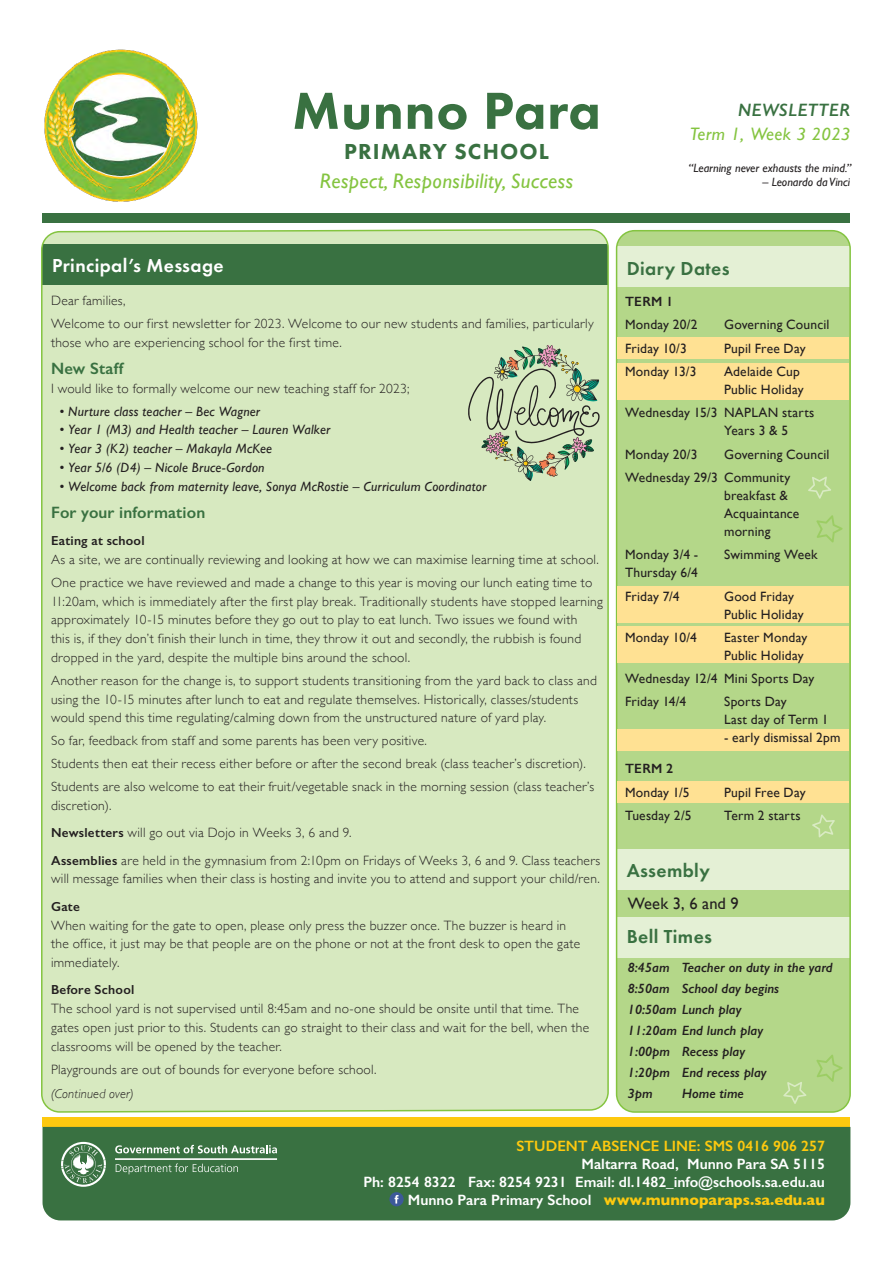
<style>
.page{position:relative;width:893px;height:1263px;background:#fff}
.page>*{position:absolute;margin:0;border:0;box-sizing:border-box;transform-origin:0 0}
.t1{font:800 54px "Futura PT";letter-spacing:.02em;color:#397141}
.t2{font:800 22.5px "Futura PT";letter-spacing:.05em;color:#397141}
.t3{font:italic 21px "Gill Sans";letter-spacing:.02em;color:#84c440}
.t4{font:600 19.5px "Futura PT";letter-spacing:.02em;color:#397141}
.t5{font:600 19.5px "Futura PT";letter-spacing:.02em;color:#fff}
.t6{font:italic 18px "Gill Sans";letter-spacing:.02em;color:#84c440}
.t7{font:italic 600 18px "Gill Sans";letter-spacing:.02em;color:#397141}
.t8{font:600 16.5px "Gill Sans";letter-spacing:.01em;color:#397141}
.t9{font:16.5px "Gill Sans";letter-spacing:.005em;color:#231f20}
.t10{font:600 15px/18px "Gill Sans";color:#fff;text-align:right}
.t11{font:600 15px "Gill Sans";color:#fec90f}
.t12{font:300 13.5px/18.8px "Gill Sans";letter-spacing:.02em;color:#231f20}
.t13{font:13.5px/18px "Gill Sans";letter-spacing:.01em;color:#231f20}
.t14{font:italic 13.5px "Gill Sans";letter-spacing:.015em;color:#231f20}
.t15{font:italic 600 13.5px/21px "Gill Sans";color:#231f20}
.t16{font:600 13.5px "Gill Sans";letter-spacing:.02em;color:#231f20}
.t17{font:600 13.2px "Gill Sans";letter-spacing:.02em;color:#231f20}
.t18{font:italic 300 13.2px "Gill Sans";letter-spacing:.01em;color:#231f20}
.t19{font:italic 12px "Gill Sans";color:#231f20}
.s1{font-weight:600;font-size:13.2px}
.s2{font-weight:700;color:#fec90f}
</style>
<div class="page">
<div style="left:617px;top:231px;width:233px;height:881px;background:#b4d789;border-radius:18px"></div>
<div style="left:617px;top:246px;width:233px;height:40px;background:#e4f0d5"></div>
<div style="left:617px;top:917px;width:233px;height:41px;background:#e4f0d5"></div>
<div style="left:617px;top:849px;width:233px;height:41px;background:#e4f0d5"></div>
<div style="left:616px;top:230px;width:235px;height:883px;border:2px solid #84c440;border-radius:18px"></div>
<div style="left:43px;top:213px;width:807px;height:9px;background:#397141"></div>
<div style="left:43px;top:1118px;width:807px;height:9px;background:#fec90f"></div>
<div style="left:43px;top:1127px;width:807px;height:93px;background:#397141"></div>
<img style="left:44px;top:49px;width:153px;height:153px">
<div style="left:41px;top:230px;width:568px;height:882px;background:#d7e9c0"></div>
<svg style="left:116px;top:1163px;width:122px;height:11px"></svg>
<hr style="left:115px;top:1158px;width:162px;height:2px;background:#fff">
<svg style="left:115px;top:1145px;width:162px;height:8px"></svg>
<svg style="left:61px;top:1142px;width:45px;height:45px"></svg>
<svg style="left:783px;top:1082px;width:23px;height:22px"></svg>
<svg style="left:389px;top:1192px;width:15px;height:14px"></svg>
<svg style="left:395px;top:1195px;width:3px;height:8px"></svg>
<div style="left:617px;top:337px;width:232px;height:22px;background:#ffe193"></div>
<div style="left:617px;top:729px;width:232px;height:22px;background:#ffe193"></div>
<div style="left:617px;top:781px;width:232px;height:22px;background:#ffe193"></div>
<div style="left:617px;top:363px;width:232px;height:37px;background:#ffe193"></div>
<div style="left:617px;top:586px;width:232px;height:37px;background:#ffe193"></div>
<div style="left:617px;top:626px;width:232px;height:37px;background:#ffe193"></div>
<svg style="left:808px;top:476px;width:23px;height:23px"></svg>
<svg style="left:812px;top:814px;width:23px;height:23px"></svg>
<svg style="left:816px;top:1055px;width:27px;height:27px"></svg>
<svg style="left:816px;top:515px;width:27px;height:27px"></svg>
<svg style="left:468px;top:345px;width:132px;height:136px;background:#bacaa7"></svg>
<h1 class="t1" style="left:292px;top:77px;width:310px">Munno Para</h1>
<h2 class="t2" style="left:344px;top:137px;width:206px">PRIMARY SCHOOL</h2>
<h3 class="t3" style="left:320px;top:169px;width:255px">Respect, Responsibility, Success</h3>
<h3 class="t7" style="left:738px;top:99px;width:114px">NEWSLETTER</h3>
<h3 class="t6" style="left:690px;top:123px;width:162px">Term 1, Week 3 2023</h3>
<p class="t19" style="left:688px;top:161px;width:164px">“Learning never exhausts the mind.”</p>
<p class="t19" style="left:762px;top:175px;width:89px">– Leonardo da Vinci</p>
<h3 class="t5" style="left:52px;top:253px;width:173px">Principal’s Message</h3>
<h3 class="t4" style="left:627px;top:256px;width:104px">Diary Dates</h3>
<p class="t12" style="left:51px;top:288px;width:544px;line-height:23px">Dear families,<br>Welcome to our first newsletter for 2023. Welcome to our new students and families, particularly</p>
<p class="t12" style="left:51px;top:332px;width:292px">those who are experiencing school for the first time.</p>
<p class="t8" style="left:51px;top:358px;width:74px">New Staff</p>
<p class="t12" style="left:51px;top:378px;width:360px">I would like to formally welcome our new teaching staff for 2023;</p>
<p class="t14" style="left:60px;top:403px;width:202px">• Nurture class teacher – Bec Wagner</p>
<p class="t14" style="left:60px;top:422px;width:272px">• Year 1 (M3) and Health teacher – Lauren Walker</p>
<p class="t14" style="left:60px;top:441px;width:214px">• Year 3 (K2) teacher – Makayla McKee</p>
<p class="t14" style="left:60px;top:460px;width:207px">• Year 5/6 (D4) – Nicole Bruce-Gordon</p>
<p class="t14" style="left:60px;top:478px;width:428px">• Welcome back from maternity leave, Sonya McRostie – Curriculum Coordinator</p>
<p class="t8" style="left:51px;top:502px;width:156px">For your information</p>
<p class="t17" style="left:51px;top:533px;width:95px">Eating at school</p>
<p class="t12" style="left:51px;top:547px;width:549px;line-height:23px">As a site, we are continually reviewing and looking at how we can maximise learning time at school.<br>One practice we have reviewed and made a change to this year is moving our lunch eating time to</p>
<p class="t12" style="left:51px;top:591px;width:553px">11:20am, which is immediately after the first play break. Traditionally students have stopped learning approximately 10-15 minutes before they go out to play to eat lunch. Two issues we found with<br>this is, if they don’t finish their lunch in time, they throw it out and secondly, the rubbish is found dropped in the yard, despite the multiple bins around the school.</p>
<p class="t12" style="left:51px;top:670px;width:547px">Another reason for the change is, to support students transitioning from the yard back to class and using the 10-15 minutes after lunch to eat and regulate themselves. Historically, classes/students would spend this time regulating/calming down from the unstructured nature of yard play.</p>
<p class="t12" style="left:51px;top:729px;width:545px;line-height:23px">So far, feedback from staff and some parents has been very positive.<br>Students then eat their recess either before or after the second break (class teacher’s discretion).<br>Students are also welcome to eat their fruit/vegetable snack in the morning session (class teacher’s</p>
<p class="t12" style="left:51px;top:791px;width:551px;line-height:27.3px">discretion).<br><span class="s1">Newsletters</span> will go out via Dojo in Weeks 3, 6 and 9.<br><span class="s1">Assemblies</span> are held in the gymnasium from 2:10pm on Fridays of Weeks 3, 6 and 9. Class teachers</p>
<p class="t12" style="left:51px;top:869px;width:550px">will message families when their class is hosting and invite you to attend and support your child/ren.</p>
<p class="t17" style="left:51px;top:898px;width:30px">Gate</p>
<p class="t12" style="left:51px;top:915px;width:531px">When waiting for the gate to open, please only press the buzzer once. The buzzer is heard in the office, it just may be that people are on the phone or not at the front desk to open the gate immediately.</p>
<p class="t17" style="left:51px;top:982px;width:85px">Before School</p>
<p class="t12" style="left:51px;top:998px;width:540px">The school yard is not supervised until 8:45am and no-one should be onsite until that time. The gates open just prior to this. Students can go straight to their class and wait for the bell, when the classrooms will be opened by the teacher.</p>
<p class="t12" style="left:51px;top:1059px;width:327px">Playgrounds are out of bounds for everyone before school.</p>
<p class="t18" style="left:51px;top:1086px;width:84px">(Continued over)</p>
<p class="t16" style="left:625px;top:293px;width:50px">TERM 1</p>
<p class="t13" style="left:625px;top:316px;width:74px">Monday 20/2</p>
<p class="t13" style="left:724px;top:316px;width:107px">Governing Council</p>
<p class="t13" style="left:625px;top:339px;width:63px">Friday 10/3</p>
<p class="t13" style="left:724px;top:339px;width:83px">Pupil Free Day</p>
<p class="t13" style="left:625px;top:362px;width:73px">Monday 13/3</p>
<p class="t13" style="left:724px;top:362px;width:81px">Adelaide Cup<br>Public Holiday</p>
<p class="t13" style="left:724px;top:404px;width:92px;text-indent:-99px">Wednesday 15/3 NAPLAN starts<br>Years 3 &amp; 5</p>
<p class="t13" style="left:625px;top:445px;width:74px">Monday 20/3</p>
<p class="t13" style="left:625px;top:442px;width:206px;line-height:23.2px;text-indent:99px">Governing Council<br>Wednesday 29/3 Community</p>
<p class="t13" style="left:724px;top:486px;width:77px">breakfast &amp;<br>Acquaintance morning</p>
<p class="t13" style="left:625px;top:545px;width:75px">Monday 3/4 -</p>
<p class="t13" style="left:724px;top:545px;width:95px">Swimming Week</p>
<p class="t13" style="left:625px;top:561px;width:74px;line-height:23.2px">Thursday 6/4<br>Friday 7/4</p>
<p class="t13" style="left:724px;top:587px;width:81px">Good Friday<br>Public Holiday</p>
<p class="t13" style="left:625px;top:628px;width:73px">Monday 10/4</p>
<p class="t13" style="left:724px;top:628px;width:85px">Easter Monday<br>Public Holiday</p>
<p class="t13" style="left:625px;top:667px;width:191px;line-height:23.2px">Wednesday 12/4 Mini Sports Day<br>Friday 14/4</p>
<p class="t13" style="left:724px;top:693px;width:106px">Sports Day<br>Last day of Term 1</p>
<p class="t13" style="left:724px;top:729px;width:118px">- early dismissal 2pm</p>
<p class="t16" style="left:625px;top:760px;width:50px">TERM 2</p>
<p class="t13" style="left:625px;top:783px;width:66px">Monday 1/5</p>
<p class="t13" style="left:724px;top:783px;width:83px">Pupil Free Day</p>
<p class="t13" style="left:625px;top:806px;width:68px">Tuesday 2/5</p>
<p class="t13" style="left:724px;top:806px;width:78px">Term 2 starts</p>
<h3 class="t4" style="left:627px;top:858px;width:85px">Assembly</h3>
<p class="t9" style="left:628px;top:893px;width:113px">Week 3, 6 and 9</p>
<h3 class="t4" style="left:627px;top:924px;width:87px">Bell Times</h3>
<p class="t15" style="left:628px;top:957px;width:207px">8:45am Teacher on duty in the yard<br>8:50am School day begins<br>10:50am Lunch play<br>11:20am End lunch play<br>1:00pm Recess play<br>1:20pm End recess play<br>3pm</p>
<p class="t15" style="left:682px;top:1083px;width:64px">Home time</p>
<p class="t11" style="left:517px;top:1136px;width:310px">STUDENT ABSENCE LINE: SMS 0416 906 257</p>
<p class="t10" style="left:363px;top:1154px;width:463px">Maltarra Road, Munno Para SA 5115<br>Ph: 8254 8322 Fax: 8254 9231 Email: dl.1482_info@schools.sa.edu.au<br>Munno Para Primary School <span class="s2">www.munnoparaps.sa.edu.au</span></p>
</div>
